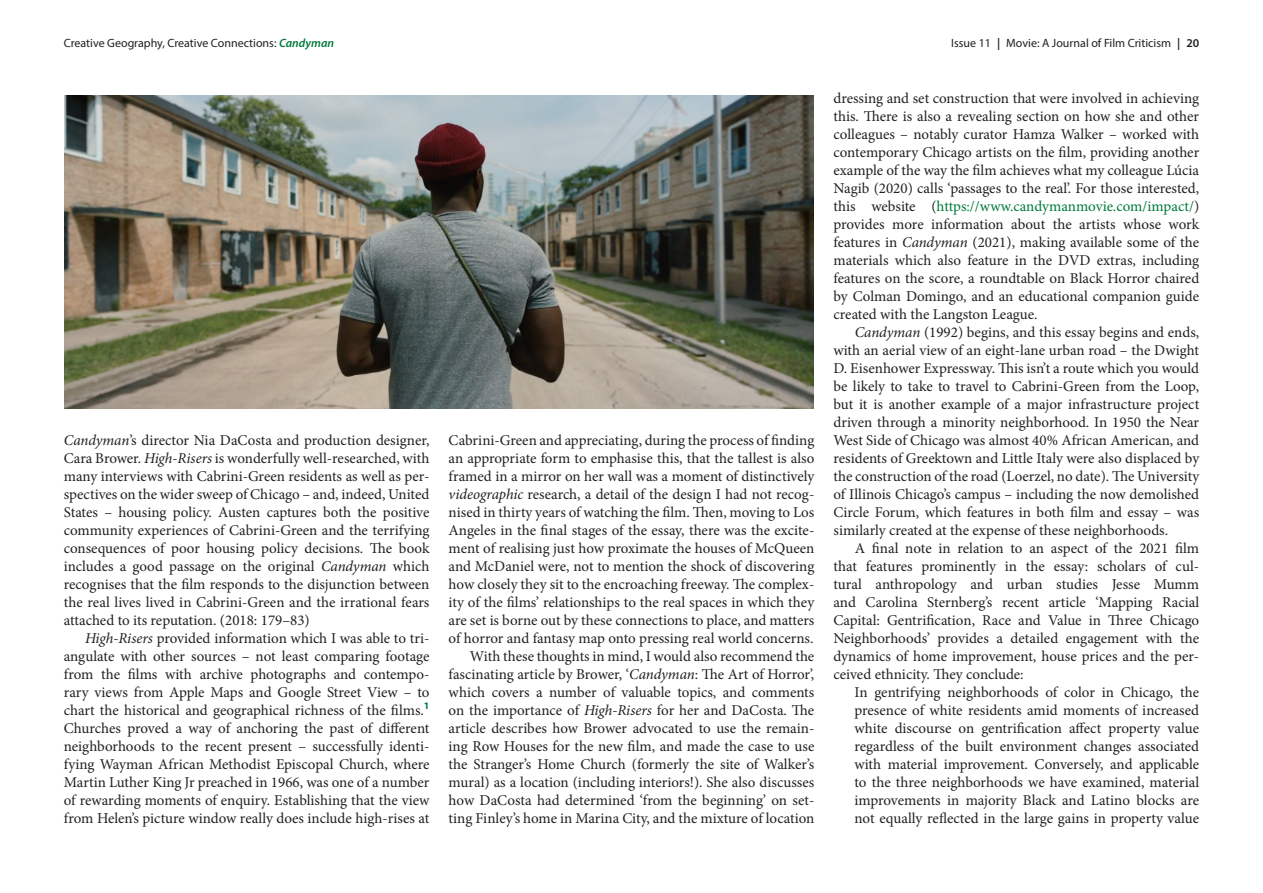
<style>
.page{position:relative;width:1263px;height:893px;background:#fff}
.page>*{position:absolute;margin:0;border:0;box-sizing:border-box;transform-origin:0 0}
.text_other_paragraph{font:15px/18px "Minion Pro";color:#231f20;text-align:justify}
.indented_text{font:15px/18px "Minion Pro";color:#231f20;text-align:justify}
.t1{font:12px "Myriad Pro";color:#231f20}
.s1{font-weight:600;font-style:italic;color:#007a3a}
.s2{font-weight:600}
.s3{font-style:italic}
.s4{color:#007a3a}
</style>
<div class="page">
<img style="left:65px;top:95px;width:748px;height:314px">
<p class="t1" style="left:64px;top:36px;width:272px">Creative Geography, Creative Connections: <span class="s1">Candyman</span></p>
<p class="t1" style="left:951px;top:36px;width:249px">Issue 11 <span class="s2">|</span> Movie: A Journal of Film Criticism <span class="s2">| 20</span></p>
<p class="text_other_paragraph" style="left:64px;top:431px;width:367px"><span class="s3">Candyman</span>’s director Nia DaCosta and production designer, Cara Brower. <span class="s3">High-Risers</span> is wonderfully well-researched, with many interviews with Cabrini-Green residents as well as per&shy;spectives on the wider sweep of Chicago – and, indeed, United States – housing policy. Austen captures both the positive community experiences of Cabrini-Green and the terrifying consequences of poor housing policy decisions. The book includes a good passage on the original <span class="s3">Candyman</span> which recognises that the film responds to the disjunction between the real lives lived in Cabrini-Green and the irrational fears attached to its reputation. (2018: 179–83)</p>
<p class="text_other_paragraph" style="left:64px;top:629px;width:367px;text-indent:21px"><span class="s3">High-Risers</span> provided information which I was able to tri&shy;angulate with other sources – not least comparing footage from the films with archive photographs and contempo&shy;rary views from Apple Maps and Google Street View – to chart the historical and geographical richness of the films.<sup>1<br></sup>Churches proved a way of anchoring the past of different neighborhoods to the recent present – successfully identi&shy;fying Wayman African Methodist Episcopal Church, where Martin Luther King Jr preached in 1966, was one of a number of rewarding moments of enquiry. Establishing that the view from Helen’s picture window really does include high-rises at</p>
<p class="text_other_paragraph" style="left:449px;top:431px;width:367px">Cabrini-Green and appreciating, during the process of finding an appropriate form to emphasise this, that the tallest is also framed in a mirror on her wall was a moment of distinctively <span class="s3">videographic</span> research, a detail of the design I had not recog&shy;nised in thirty years of watching the film. Then, moving to Los Angeles in the final stages of the essay, there was the excite&shy;ment of realising just how proximate the houses of McQueen and McDaniel were, not to mention the shock of discovering how closely they sit to the encroaching freeway. The complex&shy;ity of the films’ relationships to the real spaces in which they are set is borne out by these connections to place, and matters of horror and fantasy map onto pressing real world concerns.</p>
<p class="text_other_paragraph" style="left:449px;top:647px;width:367px;text-indent:21px">With these thoughts in mind, I would also recommend the fascinating article by Brower, ‘<span class="s3">Candyman</span>: The Art of Horror’, which covers a number of valuable topics, and comments on the importance of <span class="s3">High-Risers</span> for her and DaCosta. The article describes how Brower advocated to use the remain&shy;ing Row Houses for the new film, and made the case to use the Stranger’s Home Church (formerly the site of Walker’s mural) as a location (including interiors!). She also discusses how DaCosta had determined ‘from the beginning’ on set&shy;ting Finley’s home in Marina City, and the mixture of location</p>
<p class="text_other_paragraph" style="left:833px;top:89px;width:367px">dressing and set construction that were involved in achieving this. There is also a revealing section on how she and other colleagues – notably curator Hamza Walker – worked with contemporary Chicago artists on the film, providing another example of the way the film achieves what my colleague Lúcia Nagib (2020) calls ‘passages to the real’. For those interested, this website (<span class="s4">https://www.candymanmovie.com/impact/</span>) provides more information about the artists whose work features in <span class="s3">Candyman</span> (2021), making available some of the materials which also feature in the DVD extras, including features on the score, a roundtable on Black Horror chaired by Colman Domingo, and an educational companion guide created with the Langston League.</p>
<p class="text_other_paragraph" style="left:833px;top:323px;width:367px;text-indent:21px"><span class="s3">Candyman</span> (1992) begins, and this essay begins and ends, with an aerial view of an eight-lane urban road – the Dwight D. Eisenhower Expressway. This isn’t a route which you would be likely to take to travel to Cabrini-Green from the Loop, but it is another example of a major infrastructure project driven through a minority neighborhood. In 1950 the Near West Side of Chicago was almost 40% African American, and residents of Greektown and Little Italy were also displaced by the construction of the road (Loerzel, no date). The University of Illinois Chicago’s campus – including the now demolished Circle Forum, which features in both film and essay – was similarly created at the expense of these neighborhoods.</p>
<p class="text_other_paragraph" style="left:833px;top:539px;width:367px;text-indent:21px">A final note in relation to an aspect of the 2021 film that features prominently in the essay: scholars of cul&shy;tural anthropology and urban studies Jesse Mumm and Carolina Sternberg’s recent article ‘Mapping Racial Capital: Gentrification, Race and Value in Three Chicago Neighborhoods’ provides a detailed engagement with the dynamics of home improvement, house prices and the per&shy;ceived ethnicity. They conclude:</p>
<p class="indented_text" style="left:854px;top:683px;width:346px">In gentrifying neighborhoods of color in Chicago, the presence of white residents amid moments of increased white discourse on gentrification affect property value regardless of the built environment changes associated with material improvement. Conversely, and applicable to the three neighborhoods we have examined, material improvements in majority Black and Latino blocks are not equally reflected in the large gains in property value</p>
</div>
